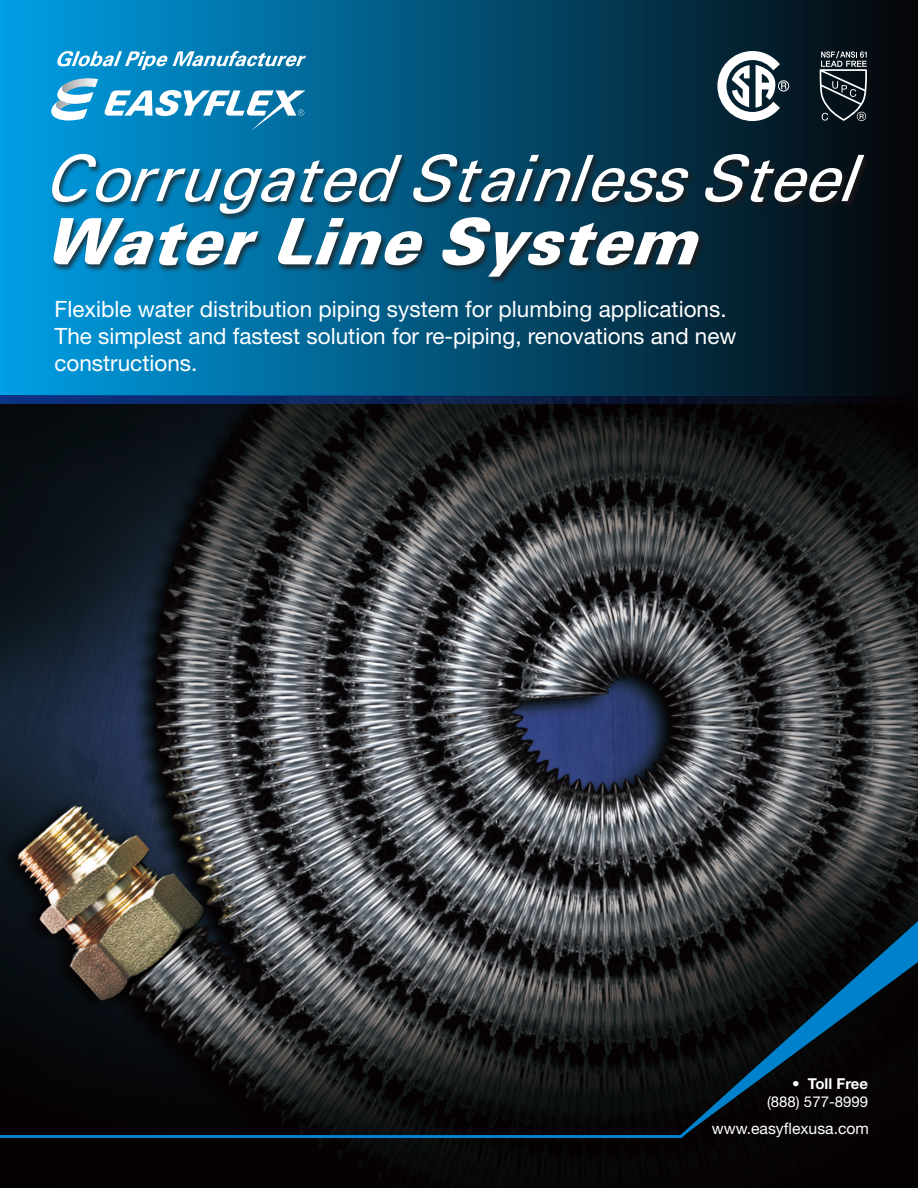
<style>
.page{position:relative;width:918px;height:1188px;background:#fff}
.page>*{position:absolute;margin:0;border:0;box-sizing:border-box;transform-origin:0 0}
.t1{font:65.25px "Easyflex L";color:#fff}
.t2{font:65.25px "Easyflex B";color:#fff}
.t3{font:22.5px/27px "Helvetica Neue";color:#fff}
.t4{font:15.75px "Helvetica Neue";color:#fff}
.t5{font:15px "Helvetica Neue";color:#fff}
.t6{font:700 15px "Helvetica Neue";color:#fff}
.s1{font-weight:300}
</style>
<div class="page">
<img style="left:0;top:404px;width:918px;height:784px">
<div style="left:0;top:0;width:918px;height:395px;background:linear-gradient(to right,#009fe6,#050407)"></div>
<div style="left:50px;top:152px;width:822px;height:132px;background:#231916;opacity:.75"></div>
<svg style="left:717px;top:51px;width:72px;height:70px"></svg>
<svg style="left:820px;top:51px;width:47px;height:70px;background:#3e474d"></svg>
<svg style="left:0;top:395px;width:918px;height:9px;background:#0a204c"></svg>
<svg style="left:51px;top:78px;width:47px;height:43px"></svg>
<svg style="left:104px;top:90px;width:201px;height:41px"></svg>
<svg style="left:173px;top:51px;width:133px;height:15px"></svg>
<svg style="left:56px;top:51px;width:111px;height:19px"></svg>
<div style="left:657px;top:1140px;width:261px;height:16px;background:#060303"></div>
<svg style="left:0;top:904px;width:918px;height:236px;background:#222527"></svg>
<p class="t1" style="left:51px;top:148px;width:812px">Corrugated Stainless Steel</p>
<p class="t2" style="left:51px;top:211px;width:652px">Water Line System</p>
<p class="t3" style="left:54px;top:295px;width:674px">Flexible water distribution piping system for plumbing applications.</p>
<p class="t3" style="left:54px;top:322px;width:684px">The simplest and fastest solution for re-piping, renovations and new constructions.</p>
<p class="t6" style="left:792px;top:1075px;width:78px"><span class="s1">•</span> Toll Free</p>
<p class="t5" style="left:767px;top:1093px;width:103px">(888) 577-8999</p>
<p class="t4" style="left:712px;top:1119px;width:159px">www.easyflexusa.com</p>
</div>
